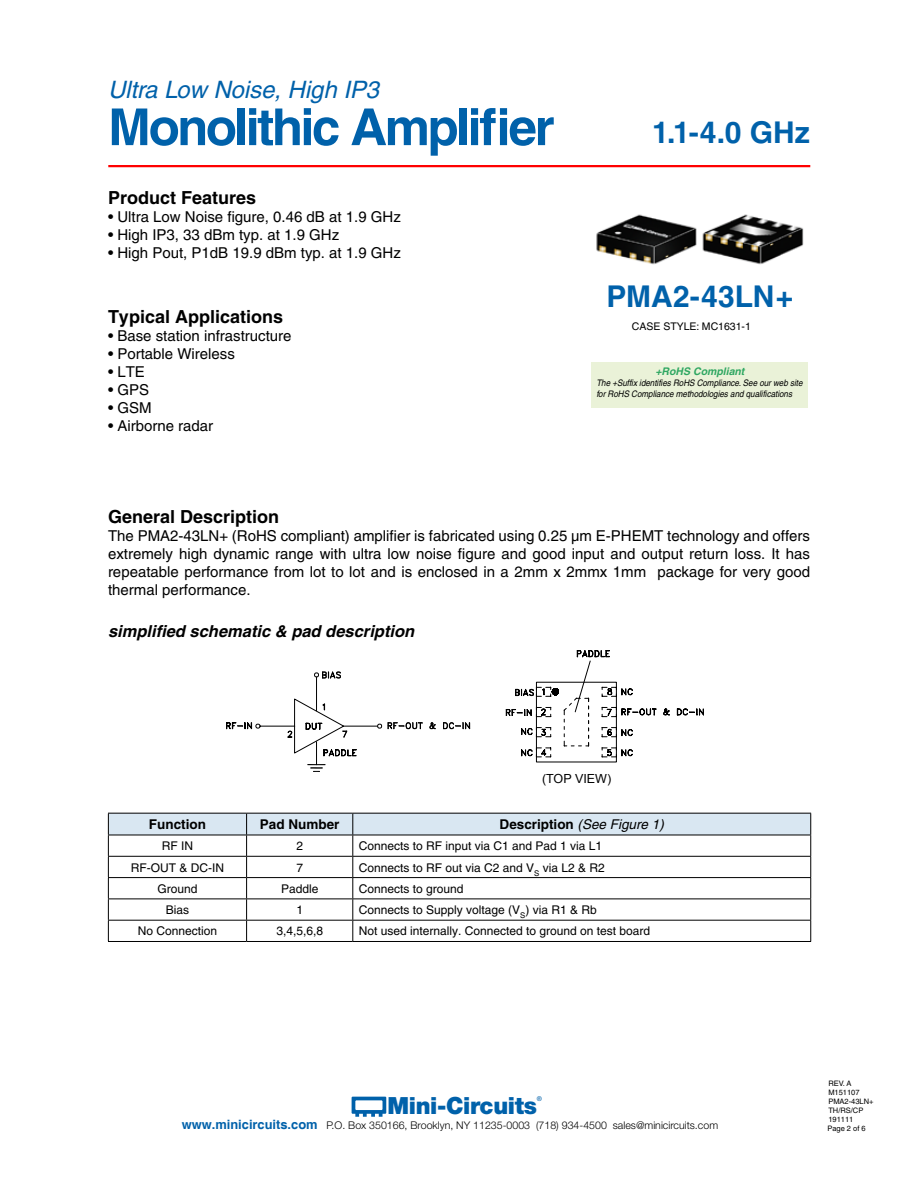
<style>
.page{position:relative;width:918px;height:1188px;background:#fff}
.page>*{position:absolute;margin:0;border:0;box-sizing:border-box;transform-origin:0 0}
.t1{font:700 51px "Helvetica";letter-spacing:-.05em;color:#0061aa}
.t2{font:700 30px "Helvetica";color:#0061aa}
.t3{font:italic 24px "Helvetica";letter-spacing:-.005em;color:#0061aa}
.t4{font:900 23.7px "Helvetica Neue";letter-spacing:-.015em;color:#0061aa}
.t5{font:700 18px "Helvetica";color:#000}
.t6{font:italic 700 16.5px "Helvetica";color:#000}
.t7{font:15px/18px "Helvetica";color:#000;text-align:justify}
.t8{font:italic 13.5px "Helvetica";color:#000}
.t9{font:700 13.5px "Helvetica";color:#000}
.t10{font:12.6px "Arial";color:#000}
.t11{font:12px "Helvetica";color:#000}
.t12{font:300 10.65px "Helvetica Neue";color:#000}
.t13{font:10.5px "Helvetica";color:#000}
.t14{font:italic 700 10.5px "Helvetica";color:rgb(0 148 68/.8)}
.t15{font:italic 9px/10.8px "Helvetica";letter-spacing:-.005em;color:#000;scale:.9 1}
.t16{font:7.5px/9px "Helvetica";color:#000}
.t17{font:500 6.6px "Helvetica Neue";color:#0061aa}
.s1{font-weight:700;font-style:normal}
.s2{font-family:"Helvetica";font-weight:700;font-size:12.9px;color:#0061aa}
</style>
<div class="page">
<svg style="left:352px;top:1097px;width:34px;height:20px"></svg>
<hr style="left:108px;top:165px;width:702px;height:2px;background:#f00">
<svg style="left:108px;top:813px;width:703px;height:128px"></svg>
<hr style="left:108px;top:941px;width:139px;height:1px;background:#000">
<hr style="left:247px;top:941px;width:106px;height:1px;background:#000">
<hr style="left:353px;top:941px;width:458px;height:1px;background:#000">
<div style="left:592px;top:362px;width:216px;height:45px;background:#eaf2d8"></div>
<svg style="left:226px;top:688px;width:478px;height:69px"></svg>
<svg style="left:237px;top:650px;width:380px;height:122px"></svg>
<img style="left:596px;top:214px;width:208px;height:51px">
<h3 class="t3" style="left:108px;top:75px;width:272px">Ultra Low Noise, High IP3</h3>
<h1 class="t1" style="left:108px;top:96px;width:448px">Monolithic Amplifier</h1>
<p class="t5" style="left:108px;top:187px;width:150px">Product Features</p>
<p class="t7" style="left:108px;top:208px;width:294px">• Ultra Low Noise figure, 0.46 dB at 1.9 GHz</p>
<p class="t7" style="left:108px;top:226px;width:233px">• High IP3, 33 dBm typ. at 1.9 GHz</p>
<p class="t7" style="left:108px;top:244px;width:294px">• High Pout, P1dB 19.9 dBm typ. at 1.9 GHz</p>
<p class="t5" style="left:108px;top:306px;width:177px">Typical Applications</p>
<p class="t7" style="left:108px;top:327px;width:185px">• Base station infrastructure</p>
<p class="t7" style="left:108px;top:345px;width:128px">• Portable Wireless</p>
<p class="t7" style="left:108px;top:363px;width:38px">• LTE</p>
<p class="t7" style="left:108px;top:381px;width:43px">• GPS</p>
<p class="t7" style="left:108px;top:399px;width:45px">• GSM</p>
<p class="t7" style="left:108px;top:417px;width:107px">• Airborne radar</p>
<h2 class="t2" style="left:652px;top:114px;width:159px">1.1-4.0 GHz</h2>
<h2 class="t2" style="left:607px;top:278px;width:188px">PMA2-43LN+</h2>
<p class="t13" style="left:632px;top:321px;width:121px">CASE STYLE: MC1631-1</p>
<p class="t14" style="left:655px;top:365px;width:90px">+RoHS Compliant</p>
<p class="t15" style="left:596px;top:378px;width:231px">The +Suffix identifies RoHS Compliance. See our web site for RoHS Compliance methodologies and qualifications</p>
<p class="t5" style="left:108px;top:505px;width:173px">General Description</p>
<p class="t7" style="left:108px;top:526px;width:704px">The PMA2-43LN+ (RoHS compliant) amplifier is fabricated using 0.25 µm E-PHEMT technology and offers extremely high dynamic range with ultra low noise figure and good input and output return loss. It has repeatable performance from lot to lot and is enclosed in a 2mm x 2mmx 1mm package for very good thermal performance.</p>
<p class="t6" style="left:108px;top:622px;width:308px">simplified schematic &amp; pad description</p>
<p class="t10" style="left:542px;top:771px;width:71px">(TOP VIEW)</p>
<p class="t9" style="left:149px;top:816px;width:58px">Function</p>
<p class="t9" style="left:260px;top:816px;width:81px">Pad Number</p>
<p class="t8" style="left:500px;top:816px;width:166px"><span class="s1">Description</span> (See Figure 1)</p>
<p class="t11" style="left:162px;top:839px;width:33px">RF IN</p>
<p class="t11" style="left:296px;top:839px;width:8px">2</p>
<p class="t11" style="left:359px;top:839px;width:245px">Connects to RF input via C1 and Pad 1 via L1</p>
<p class="t11" style="left:131px;top:860px;width:95px">RF-OUT &amp; DC-IN</p>
<p class="t11" style="left:296px;top:860px;width:8px">7</p>
<p class="t11" style="left:359px;top:860px;width:247px">Connects to RF out via C2 and V<sub>S</sub> via L2 &amp; R2</p>
<p class="t11" style="left:157px;top:882px;width:42px">Ground</p>
<p class="t11" style="left:281px;top:882px;width:39px">Paddle</p>
<p class="t11" style="left:359px;top:882px;width:106px">Connects to ground</p>
<p class="t11" style="left:166px;top:903px;width:25px">Bias</p>
<p class="t11" style="left:296px;top:903px;width:8px">1</p>
<p class="t11" style="left:359px;top:903px;width:239px">Connects to Supply voltage (V<sub>S</sub>) via R1 &amp; Rb</p>
<p class="t11" style="left:138px;top:924px;width:81px">No Connection</p>
<p class="t11" style="left:276px;top:924px;width:48px">3,4,5,6,8</p>
<p class="t11" style="left:359px;top:924px;width:293px">Not used internally. Connected to ground on test board</p>
<h3 class="t4" style="left:387px;top:1091px;width:151px">Mini-Circuits</h3>
<p class="t17" style="left:537px;top:1095px;width:7px">®</p>
<p class="t12" style="left:182px;top:1119px;width:538px"><span class="s2">www.minicircuits.com</span> P.O. Box 350166, Brooklyn, NY 11235-0003 (718) 934-4500 sales@minicircuits.com</p>
<p class="t16" style="left:828px;top:1079px;width:47px">REV. A<br>M151107<br>PMA2-43LN+<br>TH/RS/CP<br>191111</p>
<p class="t16" style="left:828px;top:1123px;width:40px">Page 2 of 6</p>
</div>
